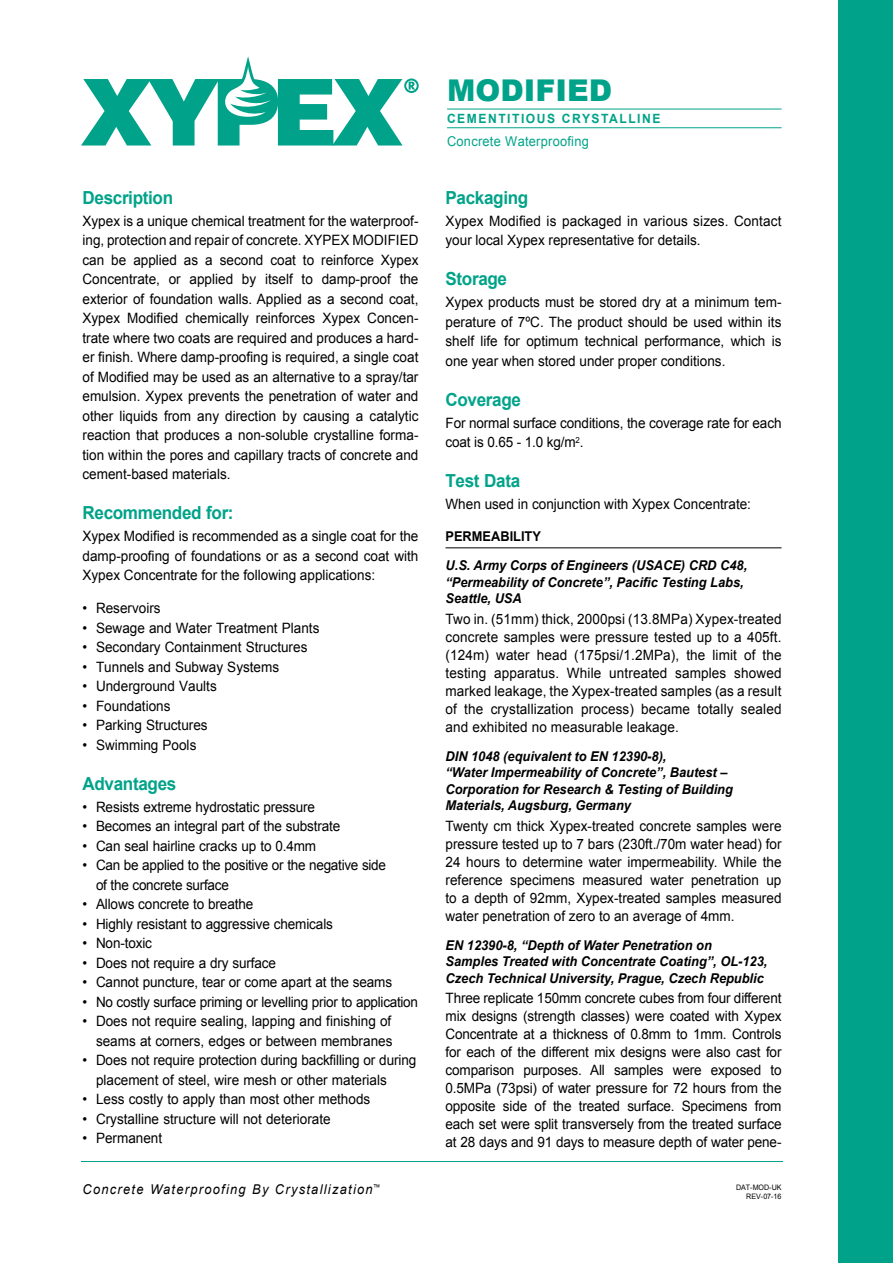
<style>
.page{position:relative;width:893px;height:1263px;background:#fff}
.page>*{position:absolute;margin:0;border:0;box-sizing:border-box;transform-origin:0 0}
.t1{font:900 30px "Arial";color:#00a389}
.t2{font:700 18px "Arial";letter-spacing:-.02em;color:#00a389;scale:.95 1}
.t3{font:14.25px/19.5px "Arial";color:#000;text-align:justify;scale:.95 1}
.t4{font:14.25px/19.5px "Arial";letter-spacing:-.02em;color:#000;scale:.95 1}
.t5{font:italic 700 13.5px/16.2px "Arial";color:#000;scale:.95 1}
.t6{font:italic 13.5px "Arial";letter-spacing:.1em;color:#000;scale:.95 1}
.t7{font:13.5px "Arial";letter-spacing:.02em;color:#00a389;scale:.95 1}
.t8{font:700 13.5px "Arial";color:#000;scale:.95 1}
.t9{font:700 12.75px "Arial";letter-spacing:.125em;color:#00a389;scale:.95 1}
.t10{font:7.5px/9px "Arial";color:#000;text-align:right;scale:.95 1}
</style>
<div class="page">
<div style="left:839px;top:0;width:54px;height:1263px;background:#00a389"></div>
<hr style="left:446px;top:547px;width:336px;height:1px;background:#000">
<hr style="left:447px;top:109px;width:335px;height:1px;background:#00a389">
<hr style="left:447px;top:127px;width:335px;height:1px;background:#00a389">
<hr style="left:81px;top:1161px;width:702px;height:1px;background:#00a389">
<svg style="left:81px;top:56px;width:338px;height:90px"></svg>
<p class="t2" style="left:82px;top:185px;width:97px">Description</p>
<p class="t3" style="left:82px;top:211px;width:355px">Xypex is a unique chemical treatment for the waterproof&shy;ing, protection and repair of concrete. XYPEX MODIFIED can be applied as a second coat to reinforce Xypex Concentrate, or applied by itself to damp-proof the exterior of foundation walls. Applied as a second coat, Xypex Modified chemically reinforces Xypex Concen&shy;trate where two coats are required and produces a hard&shy;er finish. Where damp-proofing is required, a single coat of Modified may be used as an alternative to a spray/tar emulsion. Xypex prevents the penetration of water and other liquids from any direction by causing a catalytic reaction that produces a non-soluble crystalline forma&shy;tion within the pores and capillary tracts of concrete and cement-based materials.</p>
<p class="t2" style="left:82px;top:501px;width:161px">Recommended for:</p>
<p class="t3" style="left:82px;top:527px;width:355px">Xypex Modified is recommended as a single coat for the damp-proofing of foundations or as a second coat with Xypex Concentrate for the following applications:</p>
<p class="t3" style="left:82px;top:599px;width:84px">• Reservoirs</p>
<p class="t3" style="left:82px;top:618px;width:251px">• Sewage and Water Treatment Plants</p>
<p class="t3" style="left:82px;top:638px;width:238px">• Secondary Containment Structures</p>
<p class="t3" style="left:82px;top:657px;width:209px">• Tunnels and Subway Systems</p>
<p class="t3" style="left:82px;top:677px;width:143px">• Underground Vaults</p>
<p class="t3" style="left:82px;top:696px;width:94px">• Foundations</p>
<p class="t3" style="left:82px;top:716px;width:133px">• Parking Structures</p>
<p class="t3" style="left:82px;top:735px;width:121px">• Swimming Pools</p>
<p class="t2" style="left:82px;top:771px;width:100px">Advantages</p>
<p class="t3" style="left:82px;top:797px;width:246px">• Resists extreme hydrostatic pressure</p>
<p class="t3" style="left:82px;top:817px;width:273px">• Becomes an integral part of the substrate</p>
<p class="t3" style="left:82px;top:836px;width:248px">• Can seal hairline cracks up to 0.4mm</p>
<p class="t4" style="left:96px;top:856px;width:307px;text-indent:-13px">• Can be applied to the positive or the negative side of the concrete surface</p>
<p class="t3" style="left:82px;top:895px;width:181px">• Allows concrete to breathe</p>
<p class="t3" style="left:82px;top:914px;width:265px">• Highly resistant to aggressive chemicals</p>
<p class="t3" style="left:82px;top:934px;width:75px">• Non-toxic</p>
<p class="t3" style="left:82px;top:953px;width:205px">• Does not require a dry surface</p>
<p class="t3" style="left:82px;top:973px;width:327px">• Cannot puncture, tear or come apart at the seams</p>
<p class="t4" style="left:82px;top:992px;width:355px">• No costly surface priming or levelling prior to application</p>
<p class="t3" style="left:82px;top:1012px;width:328px;text-align:right">• Does not require sealing, lapping and finishing of seams at corners, edges or between membranes</p>
<p class="t3" style="left:96px;top:1051px;width:339px;text-indent:-13px">• Does not require protection during backfilling or during placement of steel, wire mesh or other materials</p>
<p class="t3" style="left:82px;top:1090px;width:304px">• Less costly to apply than most other methods</p>
<p class="t3" style="left:82px;top:1109px;width:263px">• Crystalline structure will not deteriorate</p>
<p class="t3" style="left:82px;top:1129px;width:85px">• Permanent</p>
<h1 class="t1" style="left:447px;top:68px;width:166px">MODIFIED</h1>
<p class="t9" style="left:447px;top:110px;width:226px">CEMENTITIOUS CRYSTALLINE</p>
<p class="t7" style="left:447px;top:132px;width:151px">Concrete Waterproofing</p>
<p class="t2" style="left:446px;top:185px;width:89px">Packaging</p>
<p class="t3" style="left:446px;top:211px;width:355px">Xypex Modified is packaged in various sizes. Contact your local Xypex representative for details.</p>
<p class="t2" style="left:446px;top:267px;width:66px">Storage</p>
<p class="t3" style="left:446px;top:293px;width:355px">Xypex products must be stored dry at a minimum tem&shy;perature of 7ºC. The product should be used within its shelf life for optimum technical performance, which is one year when stored under proper conditions.</p>
<p class="t2" style="left:446px;top:387px;width:81px">Coverage</p>
<p class="t3" style="left:446px;top:413px;width:355px">For normal surface conditions, the coverage rate for each coat is 0.65 - 1.0 kg/m<sup>2</sup>.</p>
<p class="t2" style="left:446px;top:469px;width:80px">Test Data</p>
<p class="t3" style="left:446px;top:495px;width:323px">When used in conjunction with Xypex Concentrate:</p>
<p class="t8" style="left:446px;top:527px;width:102px">PERMEABILITY</p>
<p class="t5" style="left:446px;top:558px;width:319px">U.S. Army Corps of Engineers (USACE) CRD C48, “Permeability of Concrete”, Pacific Testing Labs,<br>Seattle, USA</p>
<p class="t3" style="left:446px;top:610px;width:355px;line-height:18px">Two in. (51mm) thick, 2000psi (13.8MPa) Xypex-treated concrete samples were pressure tested up to a 405ft. (124m) water head (175psi/1.2MPa), the limit of the testing apparatus. While untreated samples showed marked leakage, the Xypex-treated samples (as a result of the crystallization process) became totally sealed and exhibited no measurable leakage.</p>
<p class="t5" style="left:446px;top:749px;width:304px">DIN 1048 (equivalent to EN 12390-8),<br>“Water Impermeability of Concrete”, Bautest – Corporation for Research &amp; Testing of Building Materials, Augsburg, Germany</p>
<p class="t3" style="left:446px;top:817px;width:355px;line-height:18px">Twenty cm thick Xypex-treated concrete samples were pressure tested up to 7 bars (230ft./70m water head) for 24 hours to determine water impermeability. While the reference specimens measured water penetration up to a depth of 92mm, Xypex-treated samples measured water penetration of zero to an average of 4mm.</p>
<p class="t5" style="left:446px;top:938px;width:340px">EN 12390-8, “Depth of Water Penetration on<br>Samples Treated with Concentrate Coating”, OL-123,<br>Czech Technical University, Prague, Czech Republic</p>
<p class="t3" style="left:446px;top:989px;width:355px;line-height:18px">Three replicate 150mm concrete cubes from four different mix designs (strength classes) were coated with Xypex Concentrate at a thickness of 0.8mm to 1mm. Controls for each of the different mix designs were also cast for comparison purposes. All samples were exposed to 0.5MPa (73psi) of water pressure for 72 hours from the opposite side of the treated surface. Specimens from each set were split transversely from the treated surface at 28 days and 91 days to measure depth of water pene-</p>
<p class="t6" style="left:82px;top:1180px;width:315px">Concrete Waterproofing By Crystallization<sup>™</sup></p>
<p class="t10" style="left:736px;top:1183px;width:49px">DAT-MOD-UK<br>REV-07-16</p>
</div>
